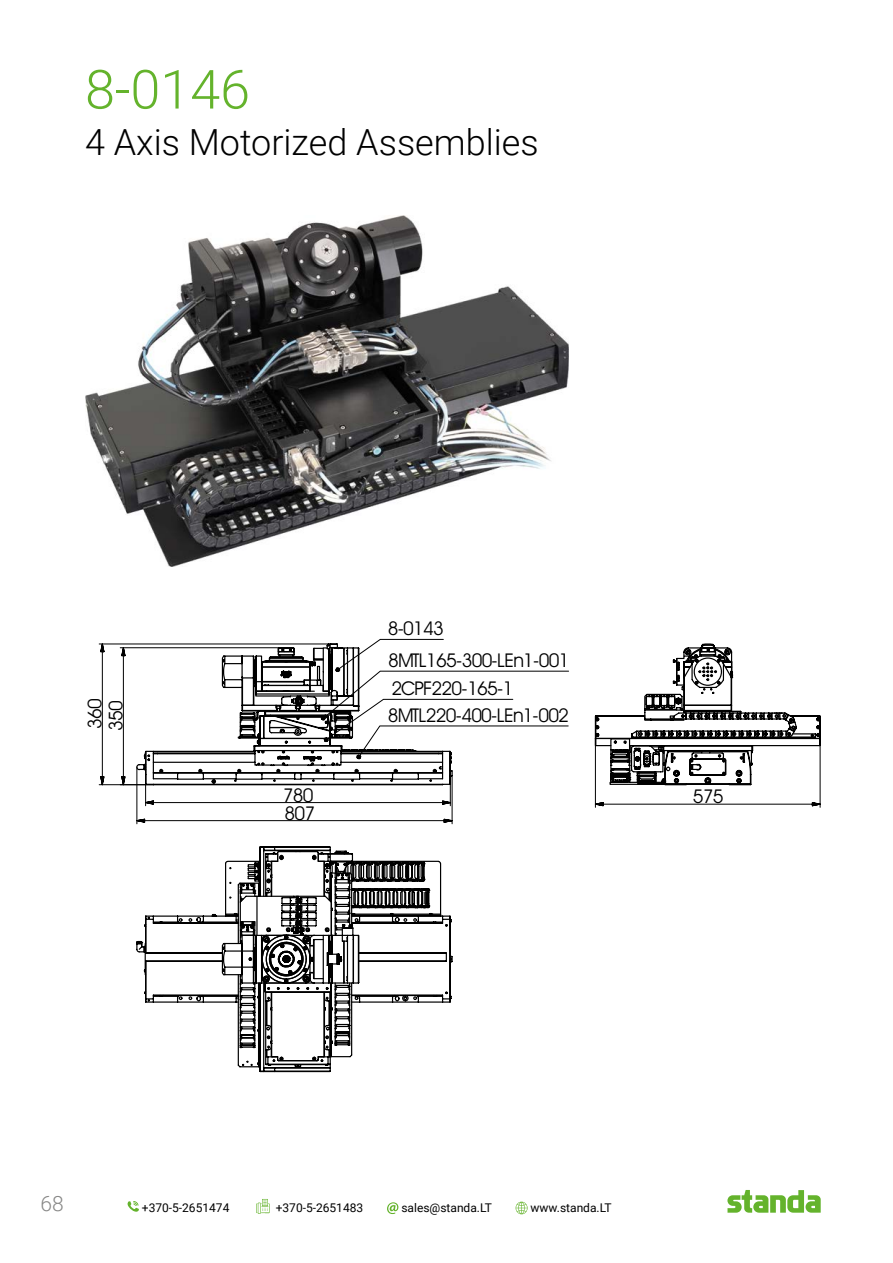
<style>
.page{position:relative;width:893px;height:1263px;background:#fff}
.page>*{position:absolute;margin:0;border:0;box-sizing:border-box;transform-origin:0 0}
.t1{font:300 54px "Roboto";color:#64b32c}
.t2{font:300 36px "Roboto";color:#000}
.t3{font:300 21px "Roboto";color:#878786}
.t4{font:19.05px/31.8px "Avant Garde IT Cby BT";letter-spacing:-.045em;color:#000}
.t5{font:12px "Roboto";color:#000}
</style>
<div class="page">
<svg style="left:727px;top:1190px;width:94px;height:23px"></svg>
<svg style="left:127px;top:1201px;width:12px;height:11px"></svg>
<svg style="left:256px;top:1199px;width:14px;height:15px"></svg>
<svg style="left:387px;top:1202px;width:11px;height:12px"></svg>
<svg style="left:516px;top:1202px;width:12px;height:12px"></svg>
<img style="left:85px;top:216px;width:483px;height:350px">
<svg style="left:136px;top:915px;width:315px;height:152px"></svg>
<svg style="left:159px;top:824px;width:294px;height:178px"></svg>
<svg style="left:594px;top:643px;width:227px;height:165px"></svg>
<svg style="left:99px;top:639px;width:470px;height:185px"></svg>
<h1 class="t1" style="left:85px;top:52px;width:167px">8-0146</h1>
<h2 class="t2" style="left:85px;top:117px;width:455px">4 Axis Motorized Assemblies</h2>
<p class="t4" style="left:79px;top:729px;width:32px;rotate:-90deg">360</p>
<p class="t4" style="left:100px;top:731px;width:32px;rotate:-90deg">350</p>
<p class="t4" style="left:388px;top:612px;width:183px">8-0143<br>8MTL165-300-LEn1-001</p>
<p class="t4" style="left:388px;top:675px;width:183px;line-height:26.5px">2CPF220-165-1<br>8MTL220-400-LEn1-002</p>
<p class="t4" style="left:283px;top:779px;width:32px">780</p>
<p class="t4" style="left:693px;top:780px;width:32px">575</p>
<p class="t4" style="left:285px;top:797px;width:32px">807</p>
<p class="t3" style="left:41px;top:1189px;width:25px">68</p>
<p class="t5" style="left:142px;top:1199px;width:89px">+370-5-2651474</p>
<p class="t5" style="left:276px;top:1199px;width:89px">+370-5-2651483</p>
<p class="t5" style="left:401px;top:1199px;width:92px">sales@standa.LT</p>
<p class="t5" style="left:531px;top:1199px;width:83px">www.standa.LT</p>
</div>
